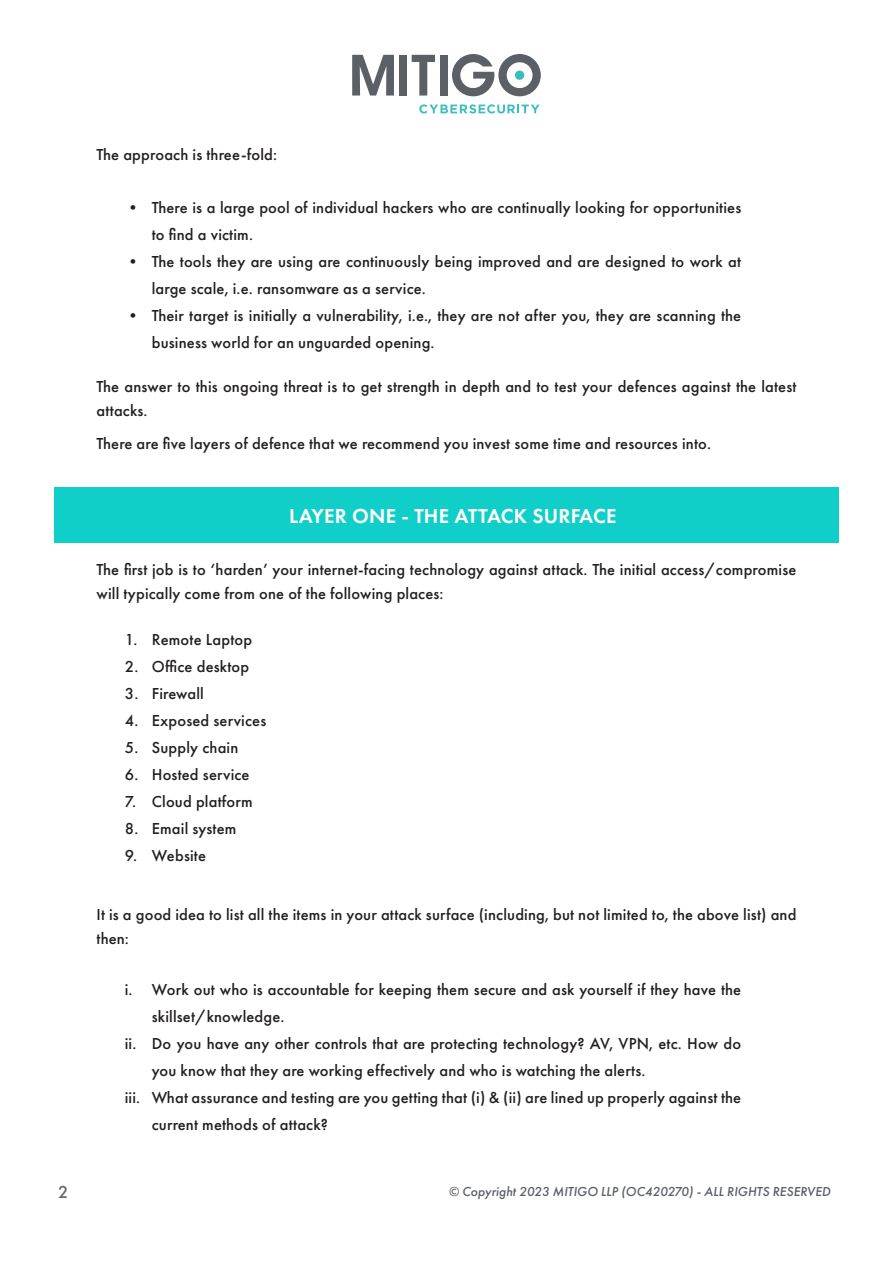
<style>
.page{position:relative;width:893px;height:1263px;background:#fff}
.page>*{position:absolute;margin:0;border:0;box-sizing:border-box;transform-origin:0 0}
.t1{font:600 21px "Futura PT";letter-spacing:.01em;color:#fff}
.t2{font:500 18px "Futura PT";color:#63656a}
.t3{font:500 16.5px/27px "Futura PT";letter-spacing:.01em;color:#231f20}
.t4{font:italic 500 13.5px "Futura PT";color:#5b5f66}
</style>
<div class="page">
<div style="left:54px;top:487px;width:785px;height:55px;background:#10cfc9"></div>
<svg style="left:352px;top:55px;width:42px;height:41px"></svg>
<div style="left:399px;top:55px;width:8px;height:41px;background:#5b5f66"></div>
<svg style="left:412px;top:55px;width:23px;height:41px"></svg>
<div style="left:440px;top:55px;width:8px;height:41px;background:#5b5f66"></div>
<svg style="left:452px;top:54px;width:89px;height:42px"></svg>
<div style="left:515px;top:70px;width:9px;height:10px;background:#38bfbd;border-radius:50%"></div>
<svg style="left:419px;top:104px;width:121px;height:9px"></svg>
<p class="t3" style="left:97px;top:141px;width:182px">The approach is three-fold:</p>
<p class="t3" style="left:152px;top:194px;width:591px;text-indent:-27px">• There is a large pool of individual hackers who are continually looking for opportunities to find a victim.</p>
<p class="t3" style="left:152px;top:248px;width:591px;text-indent:-27px">• The tools they are using are continuously being improved and are designed to work at large scale, i.e. ransomware as a service.</p>
<p class="t3" style="left:152px;top:302px;width:591px;text-indent:-27px">• Their target is initially a vulnerability, i.e., they are not after you, they are scanning the business world for an unguarded opening.</p>
<p class="t3" style="left:97px;top:374px;width:701px;line-height:24px">The answer to this ongoing threat is to get strength in depth and to test your defences against the latest attacks.</p>
<p class="t3" style="left:97px;top:429px;width:616px">There are five layers of defence that we recommend you invest some time and resources into.</p>
<p class="t1" style="left:289px;top:502px;width:329px">LAYER ONE - THE ATTACK SURFACE</p>
<p class="t3" style="left:97px;top:557px;width:701px;line-height:24px">The first job is to ‘harden’ your internet-facing technology against attack. The initial access/compromise will typically come from one of the following places:</p>
<p class="t3" style="left:125px;top:626px;width:129px">1. Remote Laptop</p>
<p class="t3" style="left:125px;top:653px;width:126px">2. Office desktop</p>
<p class="t3" style="left:125px;top:680px;width:81px">3. Firewall</p>
<p class="t3" style="left:125px;top:707px;width:143px">4. Exposed services</p>
<p class="t3" style="left:125px;top:734px;width:115px">5. Supply chain</p>
<p class="t3" style="left:125px;top:761px;width:126px">6. Hosted service</p>
<p class="t3" style="left:125px;top:788px;width:129px">7. Cloud platform</p>
<p class="t3" style="left:125px;top:815px;width:113px">8. Email system</p>
<p class="t3" style="left:125px;top:842px;width:83px">9. Website</p>
<p class="t3" style="left:97px;top:903px;width:701px;line-height:24px">It is a good idea to list all the items in your attack surface (including, but not limited to, the above list) and then:</p>
<p class="t3" style="left:152px;top:976px;width:591px;text-indent:-27px">i. Work out who is accountable for keeping them secure and ask yourself if they have the skillset/knowledge.</p>
<p class="t3" style="left:152px;top:1030px;width:591px;text-indent:-27px">ii. Do you have any other controls that are protecting technology? AV, VPN, etc. How do you know that they are working effectively and who is watching the alerts.</p>
<p class="t3" style="left:152px;top:1084px;width:591px;text-indent:-27px">iii. What assurance and testing are you getting that (i) &amp; (ii) are lined up properly against the current methods of attack?</p>
<p class="t2" style="left:58px;top:1181px;width:12px">2</p>
<p class="t4" style="left:449px;top:1183px;width:383px">© Copyright 2023 MITIGO LLP (OC420270) - ALL RIGHTS RESERVED</p>
</div>
